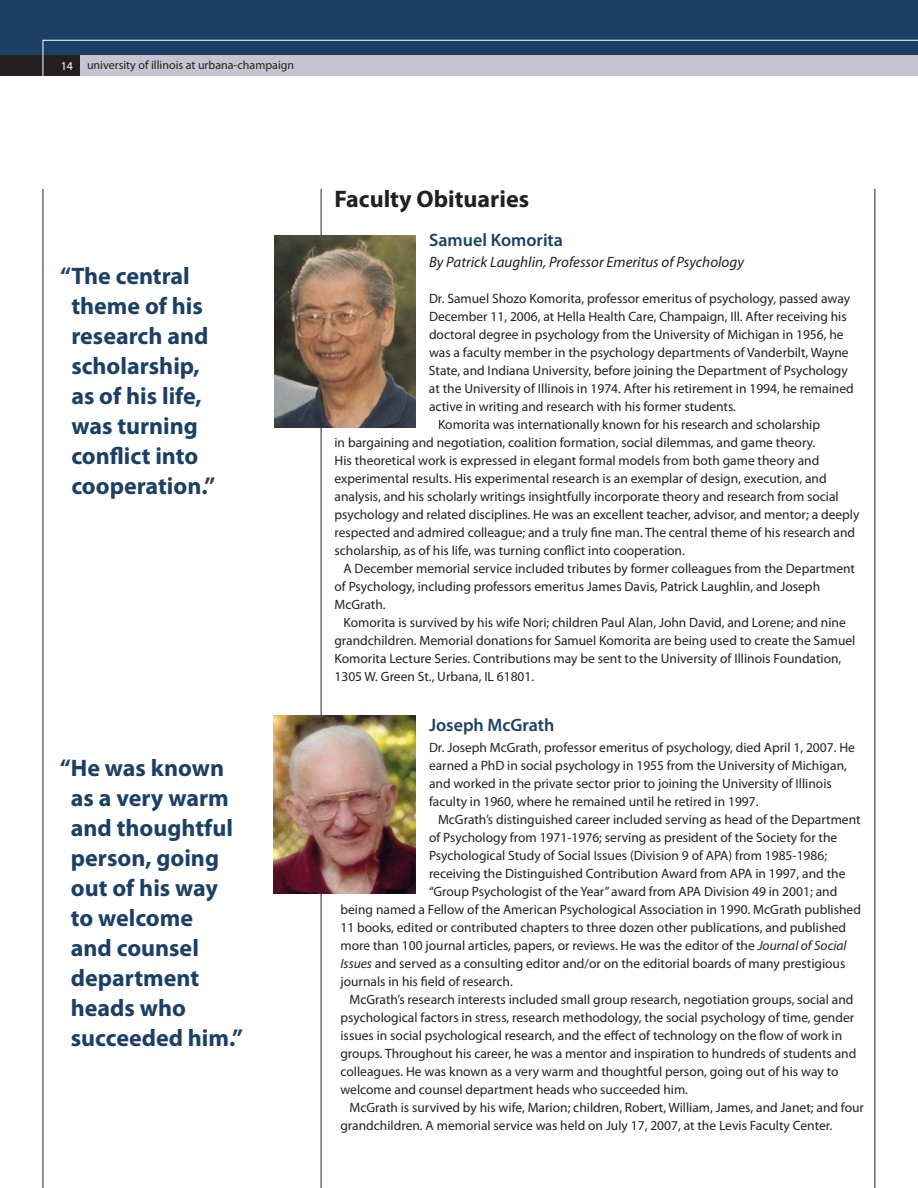
<style>
.page{position:relative;width:918px;height:1188px;background:#fff}
.page>*{position:absolute;margin:0;border:0;box-sizing:border-box;transform-origin:0 0}
.t1{font:700 24px/30px "Myriad Pro";color:#1b4064}
.t2{font:700 24px "Myriad Pro";color:#231f20}
.t3{font:600 18px "Myriad Pro";color:#1b4064}
.t4{font:italic 15px "Myriad Pro";color:#231f20}
.t5{font:13.5px/18px "Myriad Pro";color:#231f20}
.t6{font:12px "Myriad Pro";color:#231f20}
.s1{color:#fff}
.s2{font-style:italic}
</style>
<div class="page">
<hr style="left:875px;top:189px;width:1px;height:999px;background:#231f20">
<hr style="left:321px;top:189px;width:1px;height:999px;background:#231f20">
<div style="left:0;top:54px;width:80px;height:22px;background:#231f20"></div>
<div style="left:0;top:0;width:918px;height:56px;background:#1b4064"></div>
<svg style="left:43px;top:40px;width:875px;height:36px"></svg>
<hr style="left:43px;top:189px;width:1px;height:999px;background:#231f20">
<img style="left:274px;top:236px;width:142px;height:192px">
<img style="left:273px;top:716px;width:143px;height:178px">
<p class="t6" style="left:61px;top:58px;width:235px"><span class="s1">14</span> university of illinois at urbana-champaign</p>
<h1 class="t1" style="left:71px;top:260px;width:146px;text-indent:-11px">“The central theme of his research and scholarship, as of his life, was turning conflict into cooperation.”</h1>
<h1 class="t1" style="left:71px;top:752px;width:174px;text-indent:-11px">“ H e was known as a very warm and thoughtful person, going out of his way to welcome<br>and counsel department heads who succeeded him.”</h1>
<h1 class="t2" style="left:334px;top:183px;width:196px">Faculty Obituaries</h1>
<h2 class="t3" style="left:429px;top:229px;width:136px">Samuel Komorita</h2>
<p class="t4" style="left:429px;top:253px;width:316px">By Patrick Laughlin, Professor Emeritus of Psychology</p>
<p class="t5" style="left:429px;top:289px;width:423px">Dr. Samuel Shozo Komorita, professor emeritus of psychology, passed away</p>
<p class="t5" style="left:429px;top:307px;width:419px">December 11, 2006, at Hella Health Care, Champaign, I ll. After receiving his</p>
<p class="t5" style="left:429px;top:325px;width:416px">doctoral degree in psychology from the University of Michigan in 1956, he</p>
<p class="t5" style="left:429px;top:343px;width:421px">was a faculty member in the psychology departments of Vanderbilt, Wayne</p>
<p class="t5" style="left:429px;top:361px;width:420px">State, and I ndiana University, before joining the Department of Psychology</p>
<p class="t5" style="left:429px;top:379px;width:426px">at the University of I llinois in 1974. After his retirement in 1994, he remained</p>
<p class="t5" style="left:429px;top:397px;width:309px">active in writing and research with his former students.</p>
<p class="t5" style="left:438px;top:415px;width:384px">Komorita was internationally known for his research and scholarship</p>
<p class="t5" style="left:334px;top:433px;width:482px">in bargaining and negotiation, coalition formation, social dilemmas, and game theory.</p>
<p class="t5" style="left:334px;top:451px;width:486px">H is theoretical work is expressed in elegant formal models from both game theory and</p>
<p class="t5" style="left:334px;top:469px;width:494px">experimental results. H is experimental research is an exemplar of design, execution, and</p>
<p class="t5" style="left:334px;top:487px;width:506px">analysis, and his scholarly writings insightfully incorporate theory and research from social</p>
<p class="t5" style="left:334px;top:505px;width:526px">psychology and related disciplines. He was an excellent teacher, advisor, and mentor; a deeply</p>
<p class="t5" style="left:334px;top:523px;width:522px">respected and admired colleague; and a truly fine man. The central theme of his research and</p>
<p class="t5" style="left:334px;top:541px;width:352px">scholarship, as of his life, was turning conflict into cooperation.</p>
<p class="t5" style="left:344px;top:559px;width:513px">A December memorial service included tributes by former colleagues from the Department</p>
<p class="t5" style="left:334px;top:577px;width:487px">of Psychology, including professors emeritus James Davis, Patrick Laughlin, and Joseph</p>
<p class="t5" style="left:334px;top:595px;width:53px">McGrath.</p>
<p class="t5" style="left:344px;top:613px;width:504px">Komorita is survived by his wife Nori; children Paul Alan, John David, and Lorene; and nine</p>
<p class="t5" style="left:335px;top:631px;width:523px">grandchildren. Memorial donations for Samuel Komorita are being used to create the Samuel</p>
<p class="t5" style="left:335px;top:649px;width:508px">Komorita Lecture Series. Contributions may be sent to the University of I llinois Foundation,</p>
<p class="t5" style="left:335px;top:667px;width:201px">1305 W. Green St., Urbana, IL 61801.</p>
<h2 class="t3" style="left:429px;top:714px;width:127px">Joseph McGrath</h2>
<p class="t5" style="left:429px;top:738px;width:427px">Dr. Joseph McGrath, professor emeritus of psychology, died April 1, 2007. He earned a PhD in social psychology in 1955 from the University of Michigan, and worked in the private sector prior to joining the University of I llinois faculty in 1960, where he remained until he retired in 1997.</p>
<p class="t5" style="left:438px;top:810px;width:424px">McGrath’s distinguished career included serving as head of the Department</p>
<p class="t5" style="left:429px;top:828px;width:410px">of Psychology from 1971-1976; serving as president of the Society for the</p>
<p class="t5" style="left:429px;top:846px;width:400px">Psychological Study of Social Issues (Division 9 of APA) from 1985-1986;</p>
<p class="t5" style="left:429px;top:864px;width:418px">receiving the Distinguished Contribution Award from APA in 1997, and the</p>
<p class="t5" style="left:429px;top:882px;width:410px">“Group Psychologist of the Year” award from APA Division 49 in 2001; and</p>
<p class="t5" style="left:341px;top:900px;width:522px">being named a Fellow of the American Psychological Association in 1990. McGrath published</p>
<p class="t5" style="left:340px;top:918px;width:507px">11 books, edited or contributed chapters to three dozen other publications, and published</p>
<p class="t5" style="left:340px;top:936px;width:508px">more than 100 journal articles, papers, or reviews. He was the editor of the <span class="s2">Journal of Social</span></p>
<p class="t5" style="left:340px;top:954px;width:506px"><span class="s2">Issues</span> and served as a consulting editor and/or on the editorial boards of many prestigious</p>
<p class="t5" style="left:340px;top:972px;width:174px">journals in his field of research.</p>
<p class="t5" style="left:350px;top:990px;width:505px">McGrath’s research interests included small group research, negotiation groups, social and</p>
<p class="t5" style="left:340px;top:1008px;width:515px">psychological factors in stress, research methodology, the social psychology of time, gender</p>
<p class="t5" style="left:340px;top:1026px;width:503px">issues in social psychological research, and the effect of technology on the flow of work in</p>
<p class="t5" style="left:340px;top:1044px;width:517px">groups. Throughout his career, he was a mentor and inspiration to hundreds of students and</p>
<p class="t5" style="left:340px;top:1062px;width:499px">colleagues. He was known as a very warm and thoughtful person, going out of his way to</p>
<p class="t5" style="left:340px;top:1080px;width:349px">welcome and counsel department heads who succeeded him.</p>
<p class="t5" style="left:350px;top:1098px;width:516px">McGrath is survived by his wife, Marion; children, Robert, William, James, and Janet; and four</p>
<p class="t5" style="left:341px;top:1116px;width:493px">grandchildren. A memorial service was held on July 17, 2007, at the Levis Faculty Center.</p>
</div>
